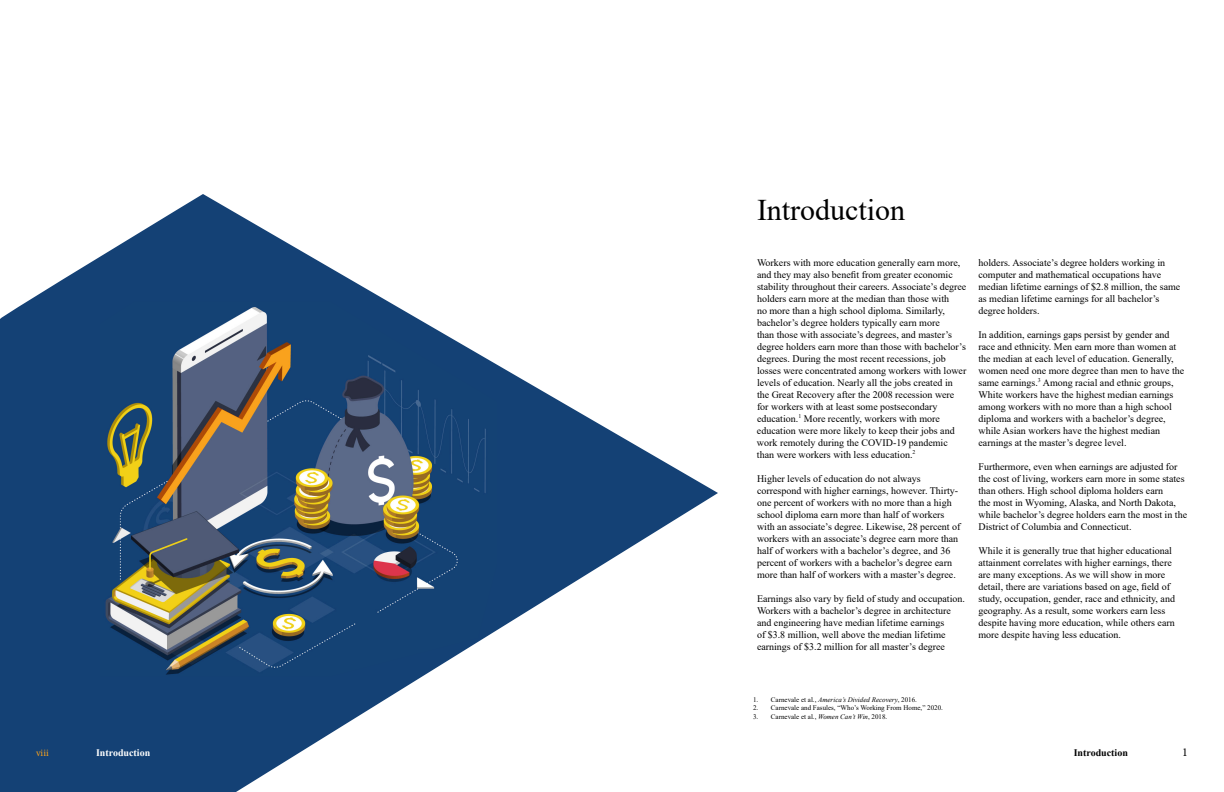
<style>
.page{position:relative;width:1224px;height:792px;background:#fff}
.page>*{position:absolute;margin:0;border:0;box-sizing:border-box;transform-origin:0 0}
.t1{font:30px "Times New Roman";color:#000}
.t2{font:12px "Minion Pro";color:#000}
.t3{font:10px/12px "Times New Roman";color:#000}
.t4{font:700 10px "Times New Roman";color:#fff}
.t5{font:700 10px "Times New Roman";color:#000}
.t6{font:10px "Minion Pro";color:#f9a21c}
.t7{font:7px "Times New Roman";color:#000}
.t8{font:italic 7px "Times New Roman";color:#000}
.s1{font-style:normal}
.s2{font-style:italic}
</style>
<div class="page">
<svg style="left:0;top:194px;width:718px;height:598px"></svg>
<img style="left:100px;top:302px;width:397px;height:374px">
<h1 class="t1" style="left:757px;top:189px;width:150px">Introduction</h1>
<p class="t3" style="left:757px;top:256px;width:211px">Workers with more education generally earn more, and they may also benefit from greater economic stability throughout their careers. Associate’s degree holders earn more at the median than those with<br>no more than a high school diploma. Similarly, bachelor’s degree holders typically earn more<br>than those with associate’s degrees, and master’s degree holders earn more than those with bachelor’s degrees. During the most recent recessions, job losses were concentrated among workers with lower levels of education. Nearly all the jobs created in the Great Recovery after the 2008 recession were for workers with at least some postsecondary education.<sup>1</sup> More recently, workers with more education were more likely to keep their jobs and work remotely during the COVID-19 pandemic than were workers with less education.<sup>2</sup></p>
<p class="t3" style="left:757px;top:472px;width:205px">Higher levels of education do not always correspond with higher earnings, however. Thirty&shy;one percent of workers with no more than a high school diploma earn more than half of workers with an associate’s degree. Likewise, 28 percent of workers with an associate’s degree earn more than half of workers with a bachelor’s degree, and 36 percent of workers with a bachelor’s degree earn more than half of workers with a master’s degree.</p>
<p class="t3" style="left:757px;top:592px;width:210px">Earnings also vary by field of study and occupation.<br>Workers with a bachelor’s degree in architecture and engineering have median lifetime earnings<br>of $3.8 million, well above the median lifetime earnings of $3.2 million for all master’s degree</p>
<p class="t3" style="left:978px;top:256px;width:203px">holders. Associate’s degree holders working in computer and mathematical occupations have median lifetime earnings of $2.8 million, the same as median lifetime earnings for all bachelor’s degree holders.</p>
<p class="t3" style="left:978px;top:328px;width:207px">In addition, earnings gaps persist by gender and race and ethnicity. Men earn more than women at the median at each level of education. Generally, women need one more degree than men to have the same earnings.<sup>3</sup> Among racial and ethnic groups, White workers have the highest median earnings among workers with no more than a high school diploma and workers with a bachelor’s degree, while Asian workers have the highest median earnings at the master’s degree level.</p>
<p class="t3" style="left:978px;top:460px;width:210px">Furthermore, even when earnings are adjusted for the cost of living, workers earn more in some states than others. High school diploma holders earn<br>the most in Wyoming, Alaska, and North Dakota, while bachelor’s degree holders earn the most in the District of Columbia and Connecticut.</p>
<p class="t3" style="left:978px;top:544px;width:198px">While it is generally true that higher educational attainment correlates with higher earnings, there are many exceptions. As we will show in more detail, there are variations based on age, field of study, occupation, gender, race and ethnicity, and geography. As a result, some workers earn less despite having more education, while others earn more despite having less education.</p>
<p class="t8" style="left:753px;top:695px;width:166px"><span class="s1">1. Carnevale et al.,</span> America’s Divided Recovery<span class="s1">, 2016.</span></p>
<p class="t7" style="left:753px;top:703px;width:191px">2. Carnevale and Fasules, “Who’s Working From Home,” 2020.</p>
<p class="t7" style="left:753px;top:711px;width:136px">3. Carnevale et al., <span class="s2">Women Can’t Win</span>, 2018.</p>
<p class="t6" style="left:36px;top:746px;width:14px">viii</p>
<p class="t4" style="left:96px;top:745px;width:56px">Introduction</p>
<p class="t5" style="left:1074px;top:745px;width:56px">Introduction</p>
<p class="t2" style="left:1182px;top:744px;width:7px">1</p>
</div>
